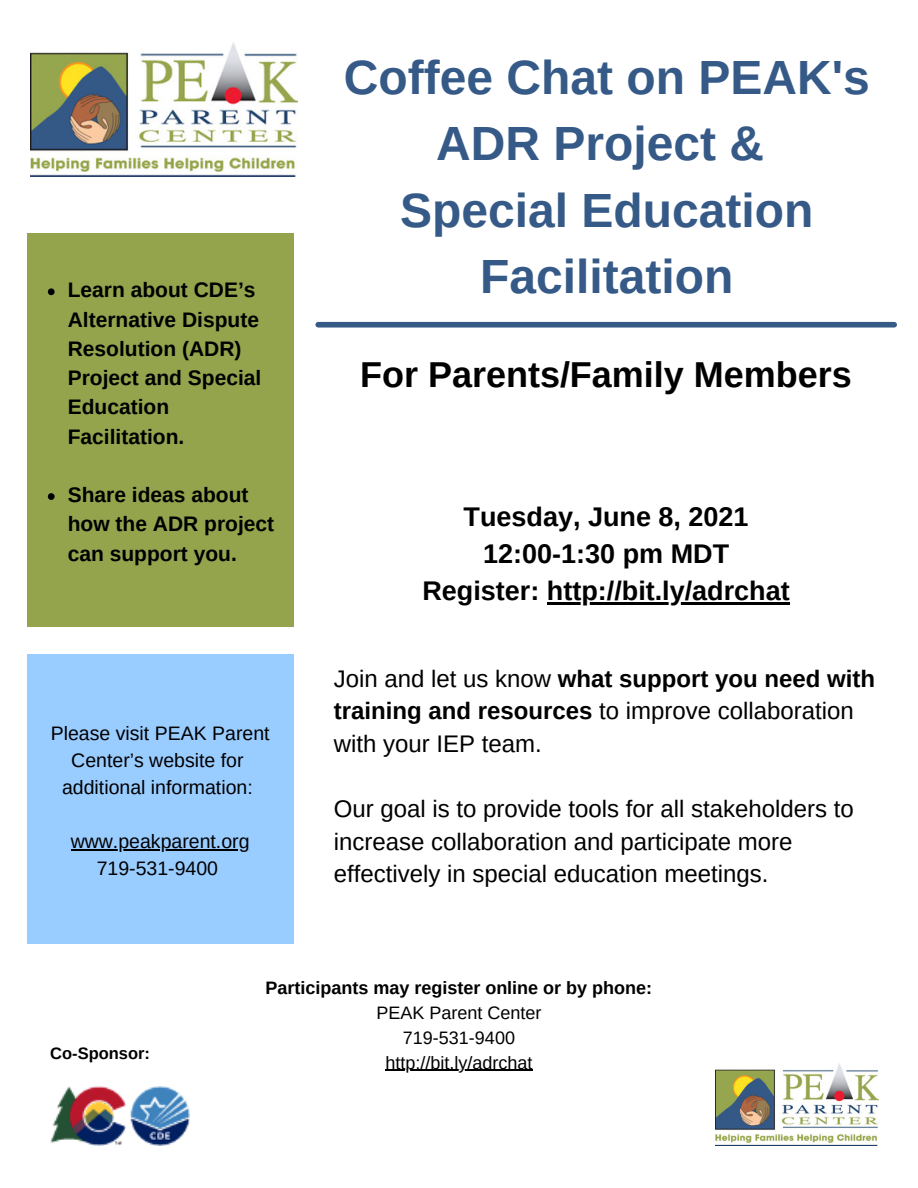
<style>
.page{position:relative;width:918px;height:1188px;background:#fff}
.page>*{position:absolute;margin:0;border:0;box-sizing:border-box;transform-origin:0 0}
.t1{font:700 48px/66.3px "Arimo";color:#365a87;text-align:center}
.t2{font:700 36px "Arimo";color:#000}
.t3{font:700 27px "Arimo";color:#000}
.t4{font:24px/32.7px "Arimo";color:#000}
.t5{font:700 21px/29.2px "Arimo";color:#000}
.t6{font:19.5px/27px "Arimo";color:#000;text-align:center}
.t7{font:18px "Arimo";color:#000}
.t8{font:700 18px "Arimo";color:#000}
.t9{font:700 16.5px "Arimo";color:#000}
.s1{font-weight:700}
</style>
<div class="page">
<img style="left:31px;top:43px;width:266px;height:134px">
<div style="left:27px;top:233px;width:267px;height:394px;background:#93a44d"></div>
<div style="left:318px;top:322px;width:576px;height:6px;background:#365a87"></div>
<div style="left:27px;top:654px;width:267px;height:290px;background:#9cf"></div>
<svg style="left:48px;top:288px;width:7px;height:7px"></svg>
<svg style="left:48px;top:493px;width:7px;height:7px"></svg>
<img style="left:715px;top:1063px;width:163px;height:82px">
<hr style="left:547px;top:602px;width:243px;height:3px;background:#000">
<img style="left:50px;top:1087px;width:140px;height:58px">
<hr style="left:71px;top:849px;width:179px;height:2px;background:#000">
<hr style="left:385px;top:1070px;width:148px;height:1px;background:#000">
<p class="t5" style="left:68px;top:276px;width:195px">Learn about CDE’s<br>Alternative Dispute<br>Resolution (ADR)<br>Project and Special<br>Education<br>Facilitation.</p>
<p class="t5" style="left:68px;top:480px;width:208px">Share ideas about how the ADR project can support you.</p>
<p class="t6" style="left:51px;top:720px;width:220px">Please visit PEAK Parent<br>Center’s website for</p>
<p class="t6" style="left:62px;top:774px;width:192px">additional information:</p>
<p class="t6" style="left:71px;top:828px;width:180px">www.peakparent.org</p>
<p class="t6" style="left:97px;top:855px;width:123px">719-531-9400</p>
<p class="t1" style="left:344px;top:44px;width:527px">Coffee Chat on PEAK's</p>
<p class="t1" style="left:436px;top:110px;width:329px">ADR Project &amp;</p>
<p class="t1" style="left:400px;top:177px;width:415px">Special Education<br>Facilitation</p>
<p class="t2" style="left:360px;top:355px;width:493px">For Parents/Family Members</p>
<p class="t3" style="left:464px;top:501px;width:286px">Tuesday, June 8, 2021</p>
<p class="t3" style="left:483px;top:538px;width:247px">12:00-1:30 pm MDT</p>
<p class="t3" style="left:422px;top:576px;width:369px">Register: http://bit.ly/adrchat</p>
<p class="t4" style="left:334px;top:662px;width:543px">Join and let us know <span class="s1">what support you need with training and resources</span> to improve collaboration with your IEP team.</p>
<p class="t4" style="left:334px;top:792px;width:522px">Our goal is to provide tools for all stakeholders to increase collaboration and participate more effectively in special education meetings.</p>
<p class="t9" style="left:50px;top:1044px;width:101px">Co-Sponsor:</p>
<p class="t8" style="left:265px;top:978px;width:388px">Participants may register online or by phone:</p>
<p class="t7" style="left:376px;top:1003px;width:166px">PEAK Parent Center</p>
<p class="t7" style="left:403px;top:1028px;width:114px">719-531-9400</p>
<p class="t7" style="left:385px;top:1052px;width:148px">http://bit.ly/adrchat</p>
</div>
